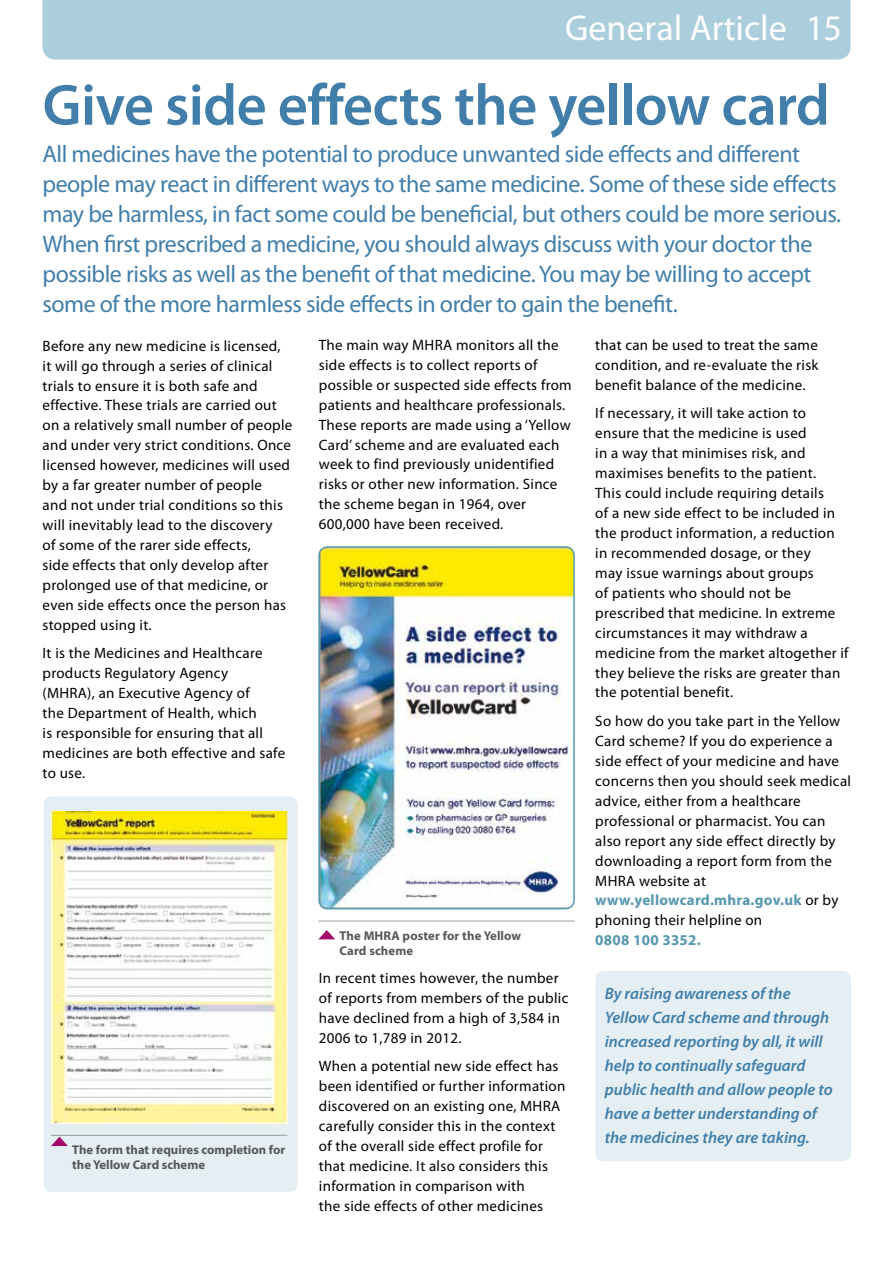
<style>
.page{position:relative;width:893px;height:1263px;background:#fff}
.page>*{position:absolute;margin:0;border:0;box-sizing:border-box;transform-origin:0 0}
.t1{font:600 58.5px "Myriad Pro";letter-spacing:-.01em;color:#417eaa}
.t2{font:36px "Myriad Pro";color:#fff}
.t3{font:24px/30px "Myriad Pro";letter-spacing:-.02em;color:#417eaa}
.t4{font:italic 600 16.5px/24px "Myriad Pro";color:#417eaa}
.t5{font:15px/20px "Myriad Pro";letter-spacing:.02em;color:#000}
.t6{font:700 15px "Myriad Pro";letter-spacing:.02em;color:#5597ae}
.t7{font:700 12.75px/15px "Myriad Pro";color:#58585a}
.s1{font-weight:700;color:#5597ae}
</style>
<div class="page">
<div style="left:44px;top:796px;width:254px;height:396px;background:#e4eef3;border-radius:9px"></div>
<div style="left:595px;top:971px;width:256px;height:190px;background:#e4eef3;border-radius:9px"></div>
<div style="left:43px;top:0;width:807px;height:60px;background:#aacedc"></div>
<img style="left:319px;top:549px;width:255px;height:360px">
<div style="left:318px;top:546px;width:257px;height:363px;border:2px solid #5597ae;border-radius:9px"></div>
<img style="left:51px;top:811px;width:237px;height:313px">
<hr style="left:318px;top:921px;width:256px;height:1px;background:#9c9e9f">
<svg style="left:318px;top:930px;width:17px;height:9px"></svg>
<hr style="left:51px;top:1135px;width:236px;height:1px;background:#9c9e9f">
<svg style="left:51px;top:1137px;width:17px;height:9px"></svg>
<h2 class="t2" style="left:565px;top:5px;width:278px">General Article 15</h2>
<h1 class="t1" style="left:43px;top:68px;width:789px">Give side effects the yellow card</h1>
<p class="t3" style="left:43px;top:139px;width:800px">All medicines have the potential to produce unwanted side effects and different people may react in different ways to the same medicine. Some of these side effects may be harmless, in fact some could be beneficial, but others could be more serious.<br>When first prescribed a medicine, you should always discuss with your doctor the possible risks as well as the benefit of that medicine. You may be willing to accept some of the more harmless side effects in order to gain the benefit.</p>
<p class="t5" style="left:43px;top:335px;width:251px">Before any new medicine is licensed, it will go through a series of clinical trials to ensure it is both safe and effective. These trials are carried out on a relatively small number of people and under very strict conditions. Once licensed however, medicines will used by a far greater number of people<br>and not under trial conditions so this will inevitably lead to the discovery<br>of some of the rarer side effects,<br>side effects that only develop after prolonged use of that medicine, or even side effects once the person has stopped using it.</p>
<p class="t5" style="left:43px;top:643px;width:244px">It is the Medicines and Healthcare products Regulatory Agency<br>(MHRA), an Executive Agency of<br>the Department of Health, which<br>is responsible for ensuring that all medicines are both effective and safe to use.</p>
<p class="t5" style="left:319px;top:334px;width:254px">The main way MHRA monitors all the side effects is to collect reports of possible or suspected side effects from patients and healthcare professionals.<br>These reports are made using a ‘Yellow Card’ scheme and are evaluated each week to find previously unidentified risks or other new information. Since the scheme began in 1964, over 600,000 have been received.</p>
<p class="t5" style="left:595px;top:334px;width:225px;text-align:justify">that can be used to treat the same condition, and re-evaluate the risk benefit balance of the medicine.</p>
<p class="t5" style="left:595px;top:403px;width:255px">If necessary, it will take action to ensure that the medicine is used<br>in a way that minimises risk, and maximises benefits to the patient.<br>This could include requiring details<br>of a new side effect to be included in the product information, a reduction in recommended dosage, or they<br>may issue warnings about groups<br>of patients who should not be prescribed that medicine. In extreme circumstances it may withdraw a medicine from the market altogether if they believe the risks are greater than the potential benefit.</p>
<p class="t5" style="left:595px;top:711px;width:257px">So how do you take part in the Yellow<br>Card scheme? If you do experience a side effect of your medicine and have concerns then you should seek medical advice, either from a healthcare professional or pharmacist. You can also report any side effect directly by downloading a report form from the<br>MHRA website at <span class="s1">www.yellowcard.mhra.gov.uk</span> or by phoning their helpline on</p>
<p class="t6" style="left:595px;top:930px;width:107px">0808 100 3352.</p>
<p class="t7" style="left:340px;top:927px;width:183px">The MHRA poster for the Yellow<br>Card scheme</p>
<p class="t7" style="left:72px;top:1142px;width:214px">The form that requires completion for the Yellow Card scheme</p>
<p class="t5" style="left:319px;top:968px;width:251px">In recent times however, the number of reports from members of the public have declined from a high of 3,584 in<br>2006 to 1,789 in 2012.</p>
<p class="t5" style="left:319px;top:1056px;width:248px">When a potential new side effect has been identified or further information discovered on an existing one, MHRA carefully consider this in the context of the overall side effect profile for that medicine. It also considers this information in comparison with<br>the side effects of other medicines</p>
<p class="t4" style="left:605px;top:981px;width:230px">By raising awareness of the<br>Yellow Card scheme and through increased reporting by all, it will help to continually safeguard public health and allow people to have a better understanding of the medicines they are taking.</p>
</div>
